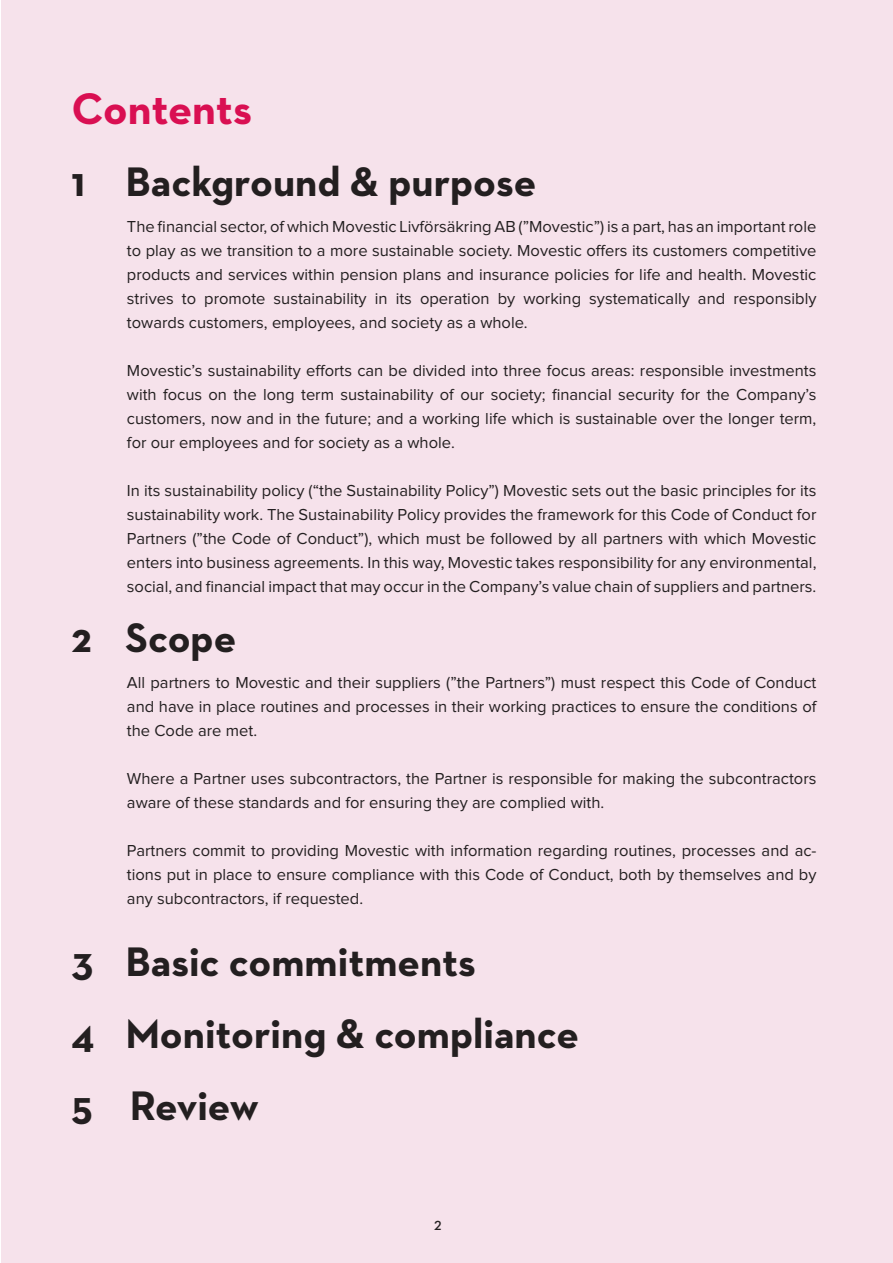
<style>
.page{position:relative;width:893px;height:1263px;background:#fff}
.page>*{position:absolute;margin:0;border:0;box-sizing:border-box;transform-origin:0 0}
.TOC_Header_Text{font:700 45px "Neutraface 2 Text";letter-spacing:-.005em;color:#d90f52}
.TOC_Header_Text-2{font:700 42px "Neutraface 2 Text";color:#231f20}
.TOC_Header_Text-3{font:16.5px/24px "Proxima Nova";color:#231f20;text-align:justify}
.t1{font:600 13.5px "Neutraface 2 Text";color:#231f20}
</style>
<div class="page">
<div style="left:2px;top:0;width:891px;height:1263px;background:#f6e2eb"></div>
<p class="TOC_Header_Text" style="left:71px;top:80px;width:182px">Contents</p>
<p class="TOC_Header_Text-2" style="left:71px;top:155px;width:466px">1 Background &amp; purpose</p>
<p class="TOC_Header_Text-3" style="left:127px;top:215px;width:691px">The financial sector, of which Movestic Livförsäkring AB (”Movestic”) is a part, has an important role to play as we transition to a more sustainable society. Movestic offers its customers competitive products and services within pension plans and insurance policies for life and health. Movestic strives to promote sustainability in its operation by working systematically and responsibly towards customers, employees, and society as a whole.</p>
<p class="TOC_Header_Text-3" style="left:127px;top:359px;width:691px">Movestic’s sustainability efforts can be divided into three focus areas: responsible investments with focus on the long term sustainability of our society; financial security for the Company’s customers, now and in the future; and a working life which is sustainable over the longer term, for our employees and for society as a whole.</p>
<p class="TOC_Header_Text-3" style="left:127px;top:479px;width:691px">In its sustainability policy (“the Sustainability Policy”) Movestic sets out the basic principles for its sustainability work. The Sustainability Policy provides the framework for this Code of Conduct for Partners (”the Code of Conduct”), which must be followed by all partners with which Movestic enters into business agreements. In this way, Movestic takes responsibility for any environmental, social, and financial impact that may occur in the Company’s value chain of suppliers and partners.</p>
<p class="TOC_Header_Text-2" style="left:71px;top:611px;width:166px">2 Scope</p>
<p class="TOC_Header_Text-3" style="left:127px;top:671px;width:691px">All partners to Movestic and their suppliers (”the Partners”) must respect this Code of Conduct and have in place routines and processes in their working practices to ensure the conditions of the Code are met.</p>
<p class="TOC_Header_Text-3" style="left:127px;top:767px;width:691px">Where a Partner uses subcontractors, the Partner is responsible for making the subcontractors aware of these standards and for ensuring they are complied with.</p>
<p class="TOC_Header_Text-3" style="left:127px;top:839px;width:691px">Partners commit to providing Movestic with information regarding routines, processes and ac&shy;tions put in place to ensure compliance with this Code of Conduct, both by themselves and by any subcontractors, if requested.</p>
<p class="TOC_Header_Text-2" style="left:71px;top:935px;width:406px">3 Basic commitments</p>
<p class="TOC_Header_Text-2" style="left:71px;top:1007px;width:509px">4 Monitoring &amp; compliance</p>
<p class="TOC_Header_Text-2" style="left:71px;top:1079px;width:189px">5 Review</p>
<p class="t1" style="left:434px;top:1217px;width:9px">2</p>
</div>
